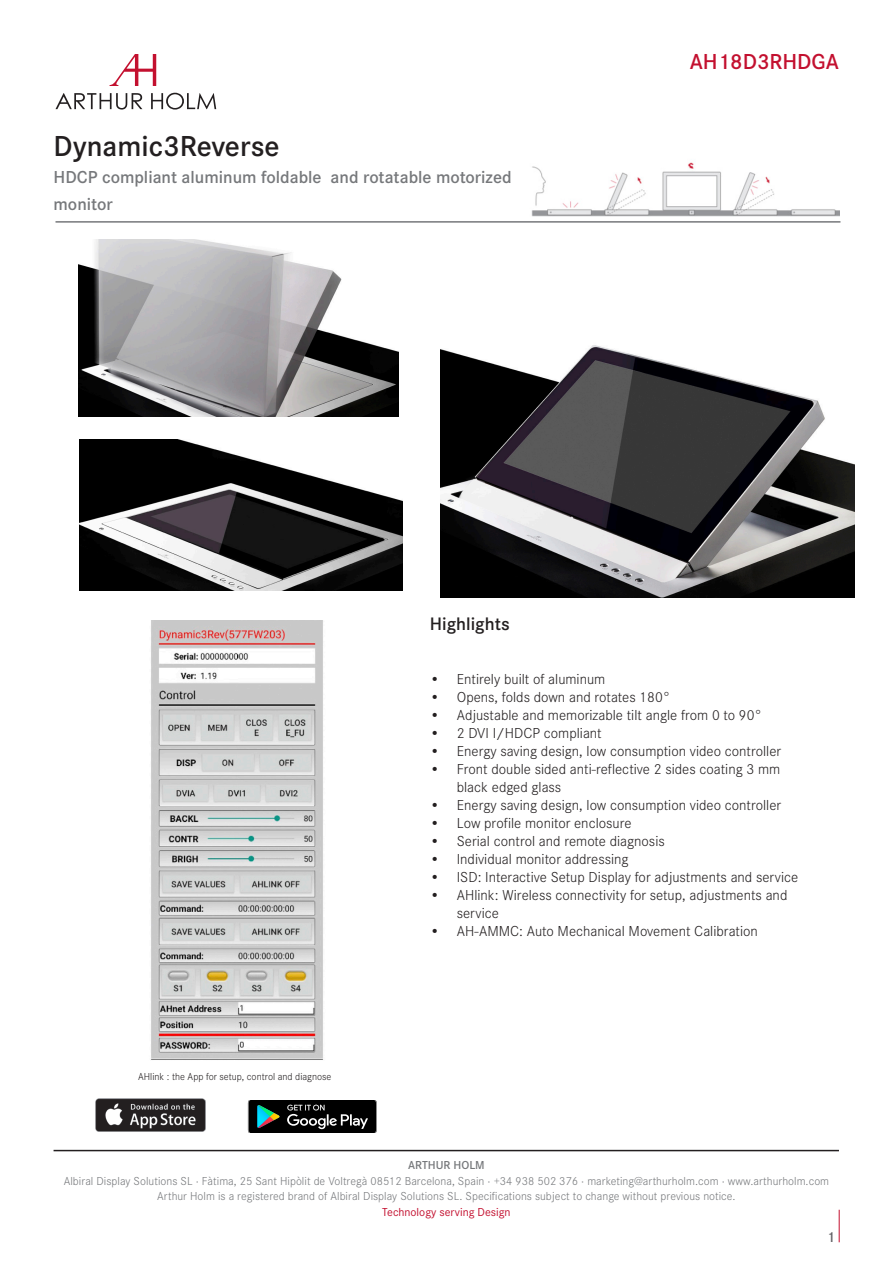
<style>
.page{position:relative;width:893px;height:1263px;background:#fff}
.page>*{position:absolute;margin:0;border:0;box-sizing:border-box;transform-origin:0 0}
.t1{font:600 30px "Corporate S";color:#231f20}
.t2{font:600 22.5px "Corporate S";color:#c3102f}
.t3{font:600 18.75px "Corporate S";color:#231f20}
.t4{font:600 18px/27px "Corporate S";color:#76787b}
.t5{font:300 15px/18px "Corporate S";color:#231f20}
.t6{font:600 15px "Corporate S";color:#636366}
.t7{font:300 12px "Corporate S";letter-spacing:.005em;color:#76787b}
.t8{font:12px "Corporate S";color:#c3102f}
.t9{font:600 12px "Corporate S";color:#76787b}
.t10{font:300 10.5px "Corporate S";color:#231f20}
</style>
<div class="page">
<hr style="left:839px;top:1210px;width:1px;height:32px;background:#c3102f">
<hr style="left:54px;top:1150px;width:785px;height:1px;background:#231f20">
<svg style="left:55px;top:93px;width:87px;height:17px"></svg>
<svg style="left:151px;top:93px;width:65px;height:17px"></svg>
<svg style="left:110px;top:54px;width:46px;height:32px"></svg>
<hr style="left:56px;top:221px;width:784px;height:2px;background:#76787b">
<img style="left:79px;top:440px;width:324px;height:150px">
<img style="left:440px;top:345px;width:414px;height:252px">
<img style="left:79px;top:239px;width:319px;height:177px">
<img style="left:531px;top:162px;width:308px;height:55px">
<img style="left:150px;top:620px;width:173px;height:440px">
<img style="left:96px;top:1099px;width:109px;height:32px">
<svg style="left:248px;top:1100px;width:129px;height:33px;background:#212827"></svg>
<p class="t1" style="left:54px;top:126px;width:228px">Dynamic3Reverse</p>
<p class="t4" style="left:54px;top:163px;width:460px">HDCP compliant aluminum foldable and rotatable motorized monitor</p>
<p class="t3" style="left:430px;top:611px;width:81px">Highlights</p>
<p class="t2" style="left:690px;top:46px;width:151px">AH18D3RHDGA</p>
<p class="t10" style="left:138px;top:1070px;width:195px">AHlink : the App for setup, control and diagnose</p>
<p class="t5" style="left:430px;top:670px;width:177px">• Entirely built of aluminum</p>
<p class="t5" style="left:430px;top:688px;width:242px">• Opens, folds down and rotates 180°</p>
<p class="t5" style="left:430px;top:706px;width:334px">• Adjustable and memorizable tilt angle from 0 to 90°</p>
<p class="t5" style="left:430px;top:724px;width:173px">• 2 DVI I/HDCP compliant</p>
<p class="t5" style="left:430px;top:742px;width:353px">• Energy saving design, low consumption video controller</p>
<p class="t5" style="left:457px;top:760px;width:325px;text-indent:-27px">• Front double sided anti-reflective 2 sides coating 3 mm black edged glass</p>
<p class="t5" style="left:430px;top:796px;width:353px">• Energy saving design, low consumption video controller</p>
<p class="t5" style="left:430px;top:814px;width:203px">• Low profile monitor enclosure</p>
<p class="t5" style="left:430px;top:832px;width:236px">• Serial control and remote diagnosis</p>
<p class="t5" style="left:430px;top:850px;width:200px">• Individual monitor addressing</p>
<p class="t5" style="left:430px;top:868px;width:370px">• ISD: Interactive Setup Display for adjustments and service</p>
<p class="t5" style="left:457px;top:886px;width:332px;text-indent:-27px">• AHlink: Wireless connectivity for setup, adjustments and service</p>
<p class="t5" style="left:430px;top:922px;width:330px">• AH-AMMC: Auto Mechanical Movement Calibration</p>
<p class="t9" style="left:408px;top:1157px;width:78px">ARTHUR HOLM</p>
<p class="t7" style="left:64px;top:1173px;width:767px">Albiral Display Solutions SL · Fàtima, 25 Sant Hipòlit de Voltregà 08512 Barcelona, Spain · +34 938 502 376 · marketing@arthurholm.com · www.arthurholm.com</p>
<p class="t7" style="left:157px;top:1188px;width:580px">Arthur Holm is a registered brand of Albiral Display Solutions SL. Specifications subject to change without previous notice.</p>
<p class="t8" style="left:382px;top:1204px;width:130px">Technology serving Design</p>
<p class="t6" style="left:827px;top:1227px;width:10px">1</p>
</div>
